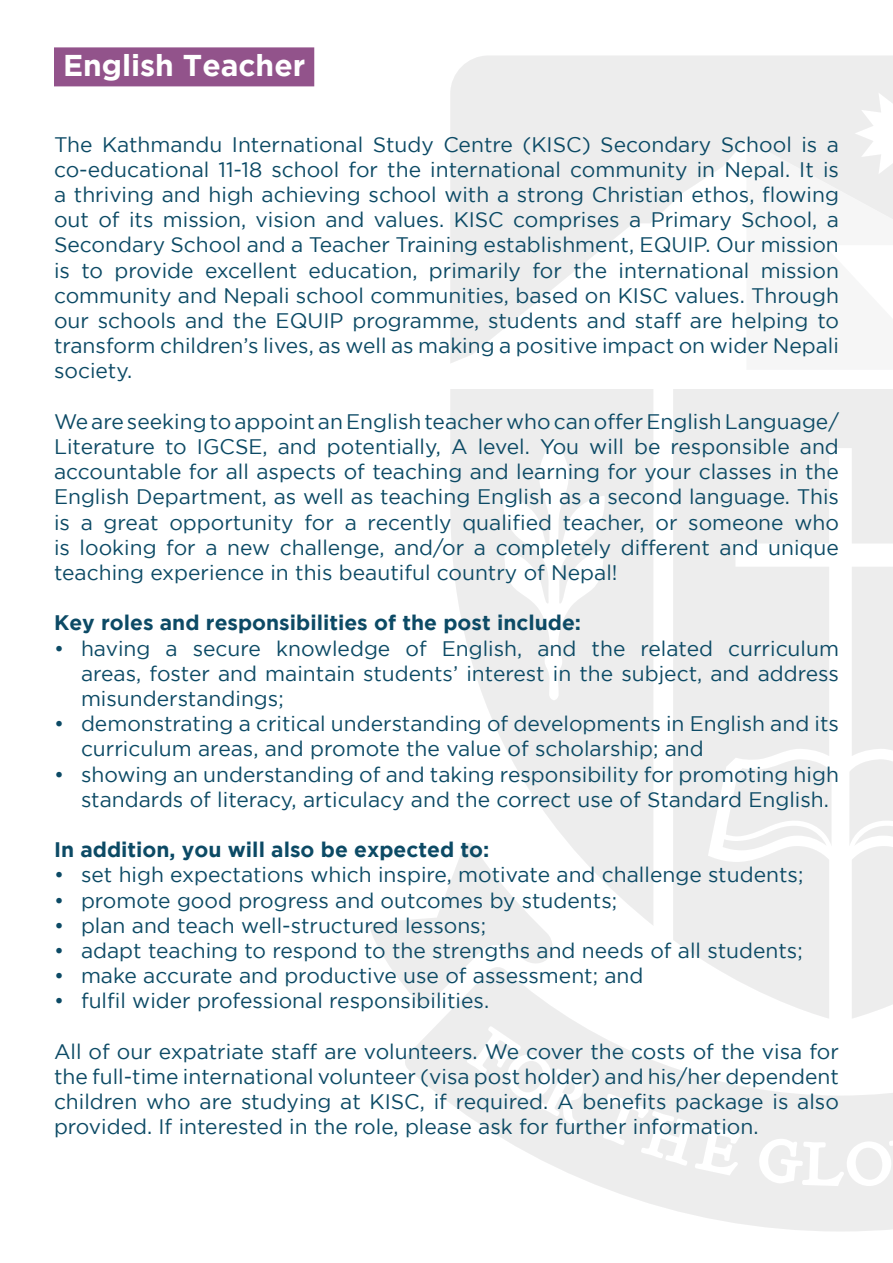
<style>
.page{position:relative;width:893px;height:1263px;background:#fff}
.page>*{position:absolute;margin:0;border:0;box-sizing:border-box;transform-origin:0 0}
.t1{font:700 30px "Gotham";color:#fff}
.t2{font:21px/25.2px "Gotham";color:#0c4a65;text-align:justify}
.t3{font:700 21px "Gotham";color:#0c4a65}
</style>
<div class="page">
<svg style="left:450px;top:389px;width:203px;height:536px;fill:#ededed"></svg>
<svg style="left:673px;top:389px;width:220px;height:578px;fill:#ededed"></svg>
<svg style="left:450px;top:56px;width:443px;height:307px;fill:#ededed"></svg>
<svg style="left:370px;top:843px;width:184px;height:142px"></svg>
<svg style="left:404px;top:967px;width:489px;height:264px"></svg>
<div style="left:54px;top:47px;width:260px;height:39px;background:#92538b"></div>
<p class="t1" style="left:63px;top:48px;width:244px">English Teacher</p>
<p class="t2" style="left:54px;top:131px;width:786px">The Kathmandu International Study Centre (KISC) Secondary School is a co-educational 11-18 school for the international community in Nepal. It is a thriving and high achieving school with a strong Christian ethos, flowing out of its mission, vision and values. KISC comprises a Primary School, a Secondary School and a Teacher Training establishment, EQUIP. Our mission is to provide excellent education, primarily for the international mission community and Nepali school communities, based on KISC values. Through our schools and the EQUIP programme, students and staff are helping to transform children’s lives, as well as making a positive impact on wider Nepali society.</p>
<p class="t2" style="left:54px;top:408px;width:787px">We are seeking to appoint an English teacher who can offer English Language/ Literature to IGCSE, and potentially, A level. You will be responsible and accountable for all aspects of teaching and learning for your classes in the English Department, as well as teaching English as a second language. This is a great opportunity for a recently qualified teacher, or someone who is looking for a new challenge, and/or a completely different and unique teaching experience in this beautiful country of Nepal!</p>
<p class="t3" style="left:54px;top:611px;width:529px">Key roles and responsibilities of the post include:</p>
<p class="t2" style="left:81px;top:635px;width:759px;text-indent:-27px">• having a secure knowledge of English, and the related curriculum areas, foster and maintain students’ interest in the subject, and address misunderstandings;</p>
<p class="t2" style="left:81px;top:711px;width:759px;text-indent:-27px">• demonstrating a critical understanding of developments in English and its curriculum areas, and promote the value of scholarship; and</p>
<p class="t2" style="left:81px;top:761px;width:759px;text-indent:-27px">• showing an understanding of and taking responsibility for promoting high standards of literacy, articulacy and the correct use of Standard English.</p>
<p class="t3" style="left:54px;top:838px;width:437px">In addition, you will also be expected to:</p>
<p class="t2" style="left:54px;top:862px;width:751px">• set high expectations which inspire, motivate and challenge students;</p>
<p class="t2" style="left:54px;top:887px;width:565px">• promote good progress and outcomes by students;</p>
<p class="t2" style="left:54px;top:912px;width:434px">• plan and teach well-structured lessons;</p>
<p class="t2" style="left:54px;top:938px;width:750px">• adapt teaching to respond to the strengths and needs of all students;</p>
<p class="t2" style="left:54px;top:963px;width:591px">• make accurate and productive use of assessment; and</p>
<p class="t2" style="left:54px;top:988px;width:437px">• fulfil wider professional responsibilities.</p>
<p class="t2" style="left:54px;top:1038px;width:786px">All of our expatriate staff are volunteers. We cover the costs of the visa for the full-time international volunteer (visa post holder) and his/her dependent children who are studying at KISC, if required. A benefits package is also provided. If interested in the role, please ask for further information.</p>
</div>
